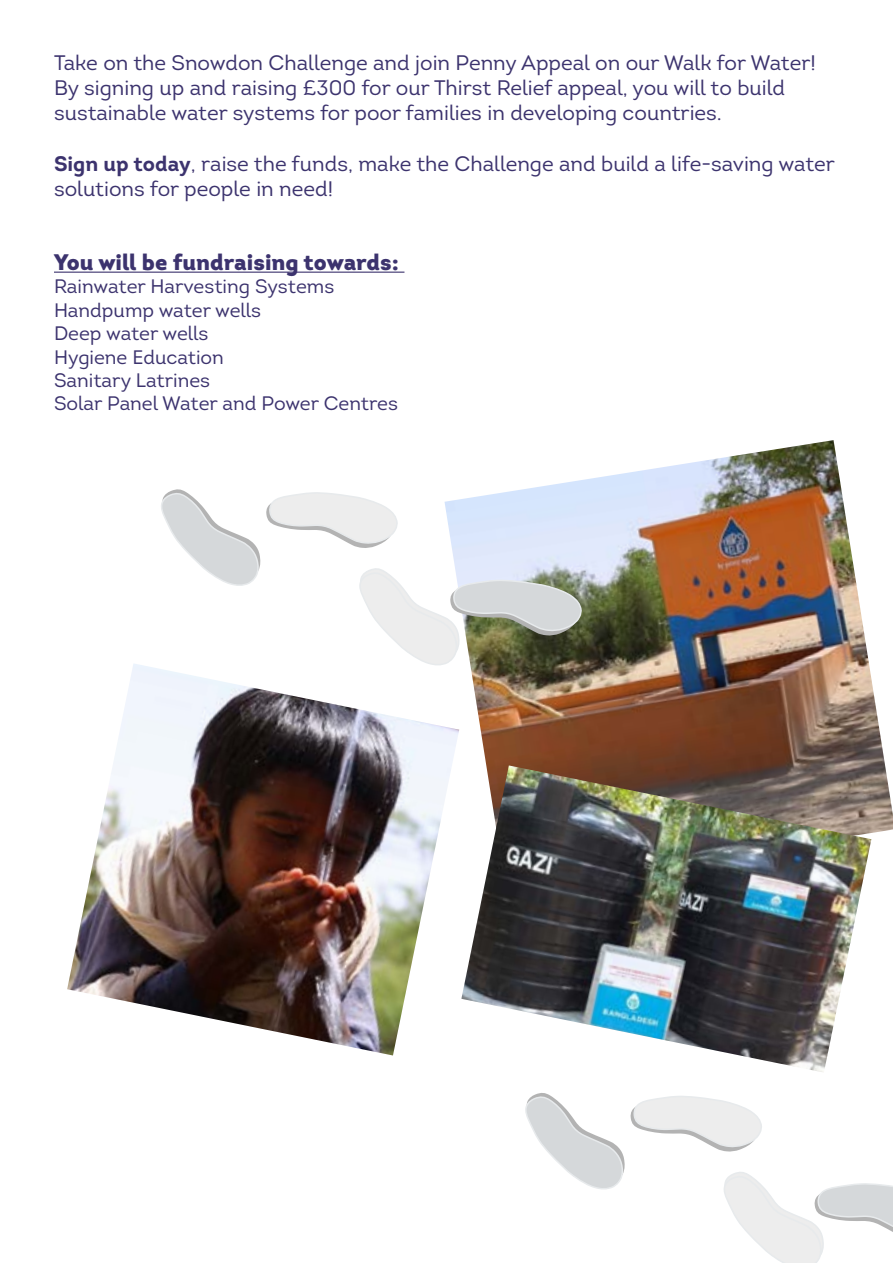
<style>
.page{position:relative;width:893px;height:1263px;background:#fff}
.page>*{position:absolute;margin:0;border:0;box-sizing:border-box;transform-origin:0 0}
.t1{font:900 22.5px "Intro";color:#3c336e}
.t2{font:21px/25.2px "Intro";color:#3c336e}
.t3{font:19.5px/23.4px "Intro";color:#3c336e}
.s1{font-weight:700}
</style>
<div class="page">
<img style="left:470px;top:440px;width:423px;height:401px">
<img style="left:67px;top:664px;width:392px;height:391px">
<svg style="left:160px;top:489px;width:423px;height:178px"></svg>
<svg style="left:631px;top:1096px;width:131px;height:56px"></svg>
<svg style="left:525px;top:1093px;width:100px;height:97px"></svg>
<svg style="left:724px;top:1172px;width:169px;height:91px"></svg>
<img style="left:461px;top:765px;width:410px;height:307px">
<hr style="left:54px;top:272px;width:350px;height:1px;background:#3c336e">
<p class="t2" style="left:54px;top:50px;width:763px">Take on the Snowdon Challenge and join Penny Appeal on our Walk for Water!<br>By signing up and raising £300 for our Thirst Relief appeal, you will to build sustainable water systems for poor families in developing countries.</p>
<p class="t2" style="left:54px;top:151px;width:782px"><span class="s1">Sign up today</span>, raise the funds, make the Challenge and build a life-saving water solutions for people in need!</p>
<p class="t1" style="left:54px;top:247px;width:347px">You will be fundraising towards:</p>
<p class="t3" style="left:54px;top:275px;width:345px">Rainwater Harvesting Systems<br>Handpump water wells<br>Deep water wells<br>Hygiene Education<br>Sanitary Latrines<br>Solar Panel Water and Power Centres</p>
</div>
